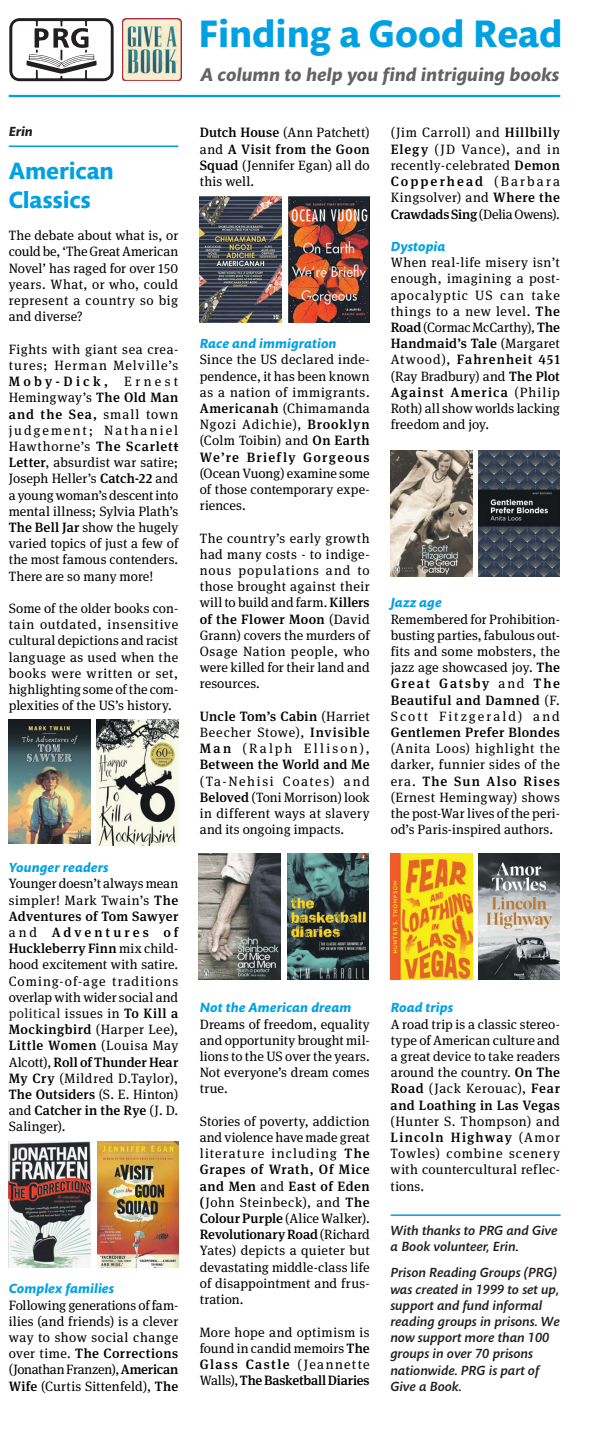
<style>
.page{position:relative;width:598px;height:1443px;background:#fff}
.page>*{position:absolute;margin:0;border:0;box-sizing:border-box;transform-origin:0 0}
.t1{font:700 39px "Mundo Sans Std";color:#00a1e3}
.t2{font:700 24px/28.8px "Mundo Sans Std";color:#00a1e3}
.t3{font:italic 700 18.9px "Mundo Sans Std";letter-spacing:-.005em;color:#636366}
.t4{font:13.5px/16.2px "Meta Serif Pro";letter-spacing:.015em;color:#000;text-align:justify}
.t5{font:italic 500 13.5px/16.2px "Mundo Sans Std";color:#231f20}
.t6{font:500 13.5px/16.2px "Meta Serif Pro";letter-spacing:.025em;color:#000;text-align:justify}
.t7{font:italic 700 13.5px "Mundo Sans Std";letter-spacing:.01em;color:#00a1e3}
.t8{font:italic 700 13.5px "Mundo Sans Std";color:#231f20}
.s1{font-weight:500}
.s2{font-weight:400}
.s3{color:#231f20}
.s4{font-style:italic}
</style>
<div class="page">
<hr style="left:390px;top:1214px;width:170px;height:2px;background:#00a1e3">
<hr style="left:9px;top:95px;width:551px;height:2px;background:#00a1e3">
<hr style="left:9px;top:145px;width:169px;height:2px;background:#00a1e3">
<img style="left:122px;top:18px;width:60px;height:63px">
<svg style="left:9px;top:18px;width:105px;height:63px"></svg>
<img style="left:8px;top:720px;width:82px;height:123px">
<img style="left:97px;top:720px;width:81px;height:126px">
<img style="left:9px;top:1142px;width:82px;height:126px">
<img style="left:97px;top:1142px;width:82px;height:126px">
<img style="left:199px;top:196px;width:82px;height:126px">
<img style="left:288px;top:196px;width:81px;height:126px">
<img style="left:198px;top:854px;width:83px;height:125px">
<img style="left:287px;top:854px;width:81px;height:126px">
<img style="left:390px;top:450px;width:82px;height:126px">
<img style="left:478px;top:450px;width:82px;height:126px">
<img style="left:390px;top:854px;width:82px;height:125px">
<img style="left:478px;top:854px;width:82px;height:126px">
<h1 class="t1" style="left:198px;top:12px;width:365px">Finding a Good Read</h1>
<h3 class="t3" style="left:200px;top:64px;width:360px">A column to help you find intriguing books</h3>
<p class="t8" style="left:9px;top:124px;width:26px">Erin</p>
<p class="t4" style="left:200px;top:124px;width:171px"><span class="s1">Dutch House</span> (Ann Patchett) and <span class="s1">A Visit from the Goon Squad</span> (Jennifer Egan) all do this well.</p>
<h2 class="t2" style="left:9px;top:157px;width:107px">American<br>Classics</h2>
<p class="t4" style="left:9px;top:227px;width:171px">The debate about what is, or could be, ‘The Great American Novel’ has raged for over 150 years. What, or who, could represent a country so big and diverse?</p>
<p class="t4" style="left:9px;top:340px;width:171px">Fights with giant sea crea&shy;tures; Herman Melville’s <span class="s1">Moby-Dick,</span> Ernest Hemingway’s <span class="s1">The Old Man and the Sea,</span> small town judgement; Nathaniel Hawthorne’s <span class="s1">The Scarlett Letter</span>, absurdist war satire; Joseph Heller’s <span class="s1">Catch-22</span> and a young woman’s descent into mental illness; Sylvia Plath’s <span class="s1">The Bell Jar</span> show the hugely varied topics of just a few of the most famous contenders.<br>There are so many more!</p>
<p class="t4" style="left:9px;top:599px;width:171px">Some of the older books con&shy;tain outdated, insensitive cultural depictions and racist language as used when the books were written or set, highlighting some of the com&shy;plexities of the US’s history.</p>
<p class="t7" style="left:200px;top:336px;width:138px">Race and immigration</p>
<p class="t4" style="left:200px;top:351px;width:171px">Since the US declared inde&shy;pendence, it has been known as a nation of immigrants.<br><span class="s1">Americanah</span> (Chimamanda Ngozi Adichie), <span class="s1">Brooklyn </span>(Colm Toibin) and <span class="s1">On Earth We’re Briefly Gorgeous</span></p>
<p class="t4" style="left:200px;top:464px;width:171px">(Ocean Vuong) examine some of those contemporary expe&shy;riences.</p>
<p class="t4" style="left:200px;top:529px;width:171px">The country’s early growth had many costs - to indige&shy;nous populations and to those brought against their will to build and farm. <span class="s1">Killers of the Flower Moon</span> (David Grann) covers the murders of Osage Nation people, who were killed for their land and resources.</p>
<p class="t6" style="left:200px;top:707px;width:171px">Uncle Tom’s Cabin <span class="s2">(Harriet Beecher Stowe),</span> Invisible Man <span class="s2">(Ralph Ellison), </span>Between the World and Me</p>
<p class="t4" style="left:200px;top:772px;width:171px">(Ta-Nehisi Coates) and <span class="s1">Beloved</span> (Toni Morrison) look in different ways at slavery and its ongoing impacts.</p>
<p class="t7" style="left:9px;top:860px;width:101px">Younger readers</p>
<p class="t4" style="left:9px;top:875px;width:171px">Younger doesn’t always mean simpler! Mark Twain’s <span class="s1">The Adventures of Tom Sawyer </span>and <span class="s1">Adventures of Huckleberry Finn</span> mix child&shy;hood excitement with satire.<br>Coming-of-age traditions overlap with wider social and <span class="s3">political</span> issues in <span class="s1">To Kill a Mockingbird</span> (Harper Lee), <span class="s1">Little Women</span> (Louisa May Alcott), <span class="s1">Roll of Thunder Hear My Cry</span> (Mildred D.Taylor), <span class="s1">The Outsiders</span> (S. E. Hinton) and <span class="s1">Catcher in the Rye</span> (J. D.<br>Salinger).</p>
<p class="t7" style="left:9px;top:1281px;width:107px">Complex families</p>
<p class="t4" style="left:9px;top:1296px;width:171px">Following generations of fam&shy;ilies (and friends) is a clever way to show social change over time. <span class="s1">The Corrections </span>(Jonathan Franzen), <span class="s1">American Wife</span> (Curtis Sittenfeld), <span class="s1">The</span></p>
<p class="t7" style="left:200px;top:1000px;width:153px">Not the American dream</p>
<p class="t4" style="left:200px;top:1015px;width:171px">Dreams of freedom, equality and opportunity brought mil&shy;lions to the US over the years.<br>Not everyone’s dream comes true.</p>
<p class="t4" style="left:200px;top:1112px;width:171px">Stories of poverty, addiction and violence have made great literature including <span class="s1">The Grapes of Wrath, Of Mice and Men</span> and <span class="s1">East of Eden (</span>John Steinbeck)<span class="s4">,</span> and <span class="s1">The Colour Purple</span> (Alice Walker).<br><span class="s1">Revolutionary Road</span> (Richard Yates) depicts a quieter but devastating middle-class life of disappointment and frus&shy;tration.</p>
<p class="t4" style="left:200px;top:1323px;width:171px">More hope and optimism is found in candid memoirs <span class="s1">The Glass Castle</span> (Jeannette Walls), <span class="s1">The Basketball Diaries</span></p>
<p class="t4" style="left:390px;top:124px;width:171px">(Jim Carroll) and <span class="s1">Hillbilly Elegy</span> (JD Vance), and in recently-celebrated <span class="s1">Demon Copperhead</span> (Barbara Kingsolver) and <span class="s1">Where the Crawdads Sing</span> (Delia Owens).</p>
<p class="t7" style="left:390px;top:239px;width:56px">Dystopia</p>
<p class="t4" style="left:390px;top:254px;width:171px">When real-life misery isn’t enough, imagining a post&shy;apocalyptic US can take things to a new level. <span class="s1">The Road</span> (Cormac McCarthy), <span class="s1">The Handmaid’s Tale</span> (Margaret Atwood), <span class="s1">Fahrenheit 451 </span>(Ray Bradbury) and <span class="s1">The Plot Against America</span> (Philip Roth) all show worlds lacking freedom and joy.</p>
<p class="t7" style="left:390px;top:595px;width:53px">Jazz age</p>
<p class="t4" style="left:390px;top:610px;width:171px">Remembered for Prohibition&shy;busting parties, fabulous out&shy;fits and some mobsters, the jazz age showcased joy. <span class="s1">The Great Gatsby</span> and <span class="s1">The Beautiful and Damned</span> (F.<br>Scott Fitzgerald) and</p>
<p class="t6" style="left:390px;top:723px;width:171px">Gentlemen Prefer Blondes</p>
<p class="t4" style="left:390px;top:740px;width:171px">(Anita Loos) highlight the darker, funnier sides of the era. <span class="s1">The Sun Also Rises </span>(Ernest Hemingway) shows the post-War lives of the peri&shy;od’s Paris-inspired authors.</p>
<p class="t7" style="left:390px;top:1000px;width:64px">Road trips</p>
<p class="t4" style="left:390px;top:1015px;width:171px">A road trip is a classic stereo&shy;type of American culture and a great device to take readers around the country. <span class="s1">On The Road</span> (Jack Kerouac), <span class="s1">Fear and Loathing in Las Vegas</span></p>
<p class="t4" style="left:390px;top:1112px;width:171px">(Hunter S. Thompson) and <span class="s1">Lincoln Highway</span> (Amor Towles) combine scenery with countercultural reflec&shy;tions.</p>
<p class="t5" style="left:390px;top:1222px;width:168px">With thanks to PRG and Give a Book volunteer, Erin.</p>
<p class="t5" style="left:390px;top:1265px;width:171px">Prison Reading Groups (PRG) was created in 1999 to set up, support and fund informal reading groups in prisons. We now support more than 100 groups in over 70 prisons nationwide. PRG is part of<br>Give a Book.</p>
</div>
